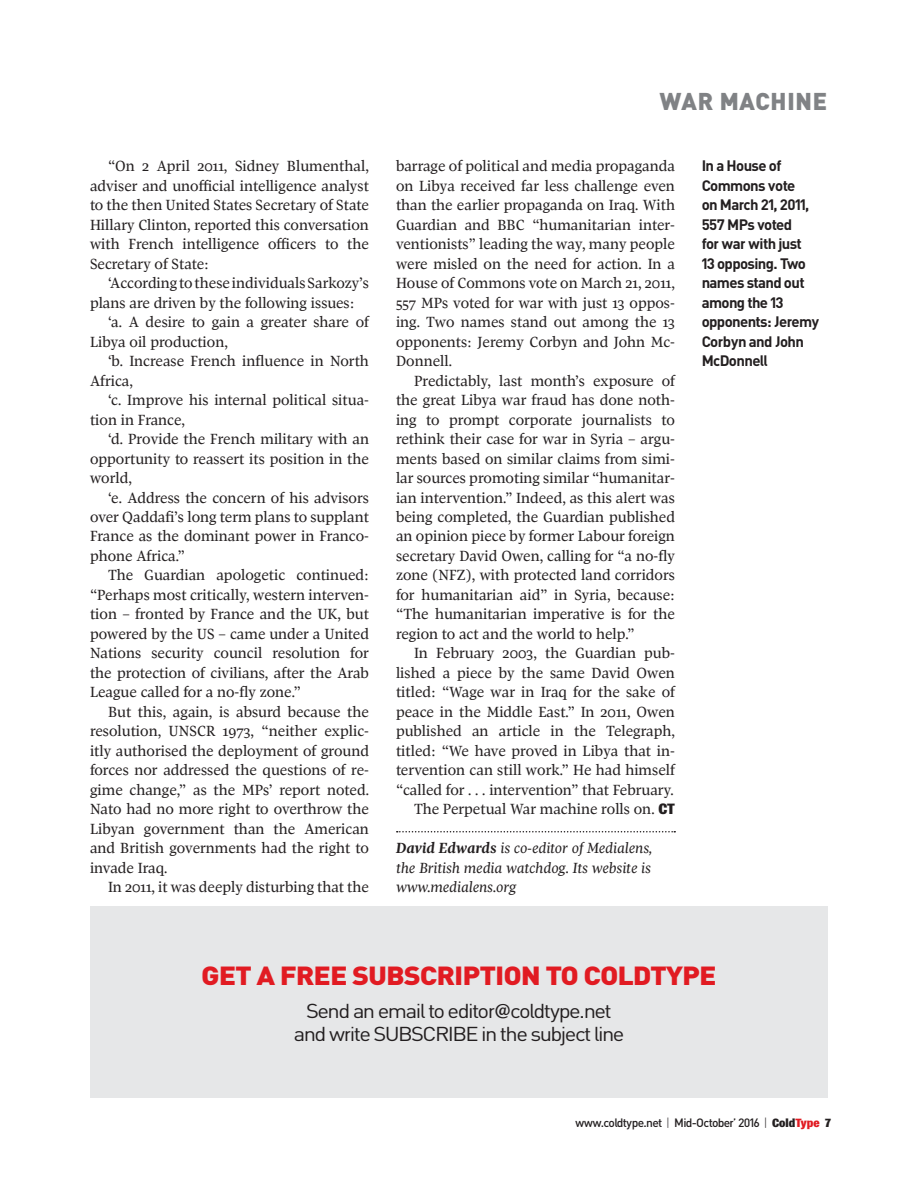
<style>
.page{position:relative;width:918px;height:1188px;background:#fff}
.page>*{position:absolute;margin:0;border:0;box-sizing:border-box;transform-origin:0 0}
.t1{font:900 25.95px "Nu Din";letter-spacing:.01em;color:#e11b22;scale:1.1 1}
.t2{font:900 24px "Nu Din";letter-spacing:.06em;color:#808285}
.t3{font:19.95px/23.2px "Nu Din";letter-spacing:-.01em;color:#231f20;text-align:center;scale:1.1 1}
.t4{font:15px/19.5px "Pratt Nova Text";color:#231f20;text-align:justify}
.t5{font:700 15px/19.5px "Nu Din";letter-spacing:.005em;color:#231f20}
.t6{font:italic 15px/19.5px "Pratt Nova Text";color:#231f20;text-align:justify}
.t7{font:500 12px "Nu Din";color:#231f20}
.s1{font-family:"Brown";font-weight:800}
.s2{font-family:"Pratt Pro";font-weight:700}
.s3{font-family:"Brown"}
.s4{font-weight:300}
.s5{font-family:"Brown";font-weight:800;color:#e11b22}
</style>
<div class="page">
<svg style="left:397px;top:831px;width:278px;height:1px"></svg>
<div style="left:90px;top:906px;width:738px;height:192px;background:#e6e7e8"></div>
<p class="t4" style="left:90px;top:157px;width:281px;text-indent:18px">“On 2 April 2011, Sidney Blumenthal, adviser and unofficial intelligence analyst to the then United States Secretary of State Hillary Clinton, reported this conversation with French intelligence officers to the Secretary of State:</p>
<p class="t4" style="left:108px;top:274px;width:262px">‘According to these individuals Sarkozy’s</p>
<p class="t4" style="left:90px;top:293px;width:266px">plans are driven by the following issues:</p>
<p class="t4" style="left:108px;top:313px;width:262px">‘a. A desire to gain a greater share of</p>
<p class="t4" style="left:90px;top:332px;width:139px">Libya oil production,</p>
<p class="t4" style="left:108px;top:352px;width:262px">‘b. Increase French influence in North</p>
<p class="t4" style="left:90px;top:371px;width:44px">Africa,</p>
<p class="t4" style="left:108px;top:391px;width:263px">‘c. Improve his internal political situa-</p>
<p class="t4" style="left:90px;top:410px;width:97px">tion in France,</p>
<p class="t4" style="left:108px;top:430px;width:263px">‘d. Provide the French military with an</p>
<p class="t4" style="left:90px;top:449px;width:281px">opportunity to reassert its position in the</p>
<p class="t4" style="left:90px;top:469px;width:43px">world,</p>
<p class="t4" style="left:108px;top:488px;width:263px">‘e. Address the concern of his advisors</p>
<p class="t4" style="left:90px;top:508px;width:281px">over Qaddafi’s long term plans to supplant</p>
<p class="t4" style="left:90px;top:527px;width:281px">France as the dominant power in Franco-</p>
<p class="t4" style="left:90px;top:547px;width:96px">phone Africa.”</p>
<p class="t4" style="left:108px;top:566px;width:262px">The Guardian apologetic continued:</p>
<p class="t4" style="left:90px;top:586px;width:280px">“Perhaps most critically, western interven-</p>
<p class="t4" style="left:90px;top:605px;width:280px">tion – fronted by France and the UK, but</p>
<p class="t4" style="left:90px;top:625px;width:281px">powered by the US – came under a United</p>
<p class="t4" style="left:90px;top:644px;width:281px">Nations security council resolution for</p>
<p class="t4" style="left:90px;top:664px;width:280px">the protection of civilians, after the Arab</p>
<p class="t4" style="left:90px;top:683px;width:212px">League called for a no-fly zone.”</p>
<p class="t4" style="left:108px;top:703px;width:262px">But this, again, is absurd because the</p>
<p class="t4" style="left:90px;top:722px;width:281px">resolution, UNSCR 1973, “neither explic-</p>
<p class="t4" style="left:90px;top:742px;width:281px">itly authorised the deployment of ground</p>
<p class="t4" style="left:90px;top:761px;width:281px">forces nor addressed the questions of re-</p>
<p class="t4" style="left:90px;top:781px;width:280px">gime change,” as the MPs’ report noted.</p>
<p class="t4" style="left:90px;top:800px;width:280px">Nato had no more right to overthrow the</p>
<p class="t4" style="left:90px;top:820px;width:280px">Libyan government than the American</p>
<p class="t4" style="left:90px;top:839px;width:281px">and British governments had the right to</p>
<p class="t4" style="left:90px;top:859px;width:79px">invade Iraq.</p>
<p class="t4" style="left:108px;top:878px;width:263px">In 2011, it was deeply disturbing that the</p>
<h2 class="t2" style="left:660px;top:85px;width:168px">WAR MACHINE</h2>
<p class="t4" style="left:396px;top:157px;width:281px">barrage of political and media propaganda on Libya received far less challenge even than the earlier propaganda on Iraq. With Guardian and BBC “humanitarian inter&shy;ventionists” leading the way, many people were misled on the need for action. In a House of Commons vote on March 21, 2011, 557 MPs voted for war with just 13 oppos&shy;ing. Two names stand out among the 13 opponents: Jeremy Corbyn and John Mc-Donnell.</p>
<p class="t4" style="left:396px;top:371px;width:281px;text-indent:18px">Predictably, last month’s exposure of the great Libya war fraud has done noth&shy;ing to prompt corporate journalists to rethink their case for war in Syria – argu&shy;ments based on similar claims from simi&shy;lar sources promoting similar “humanitar&shy;ian intervention.” Indeed, as this alert was being completed, the Guardian published an opinion piece by former Labour foreign secretary David Owen, calling for “a no-fly zone (NFZ), with protected land corridors for humanitarian aid” in Syria, because: “The humanitarian imperative is for the region to act and the world to help.”</p>
<p class="t4" style="left:396px;top:644px;width:281px;text-align:right">In February 2003, the Guardian pub&shy;lished a piece by the same David Owen titled: “Wage war in Iraq for the sake of peace in the Middle East.” In 2011, Owen published an article in the Telegraph, titled: “We have proved in Libya that in&shy;tervention can still work.” He had himself “called for . . . intervention” that February.<br>The Perpetual War machine rolls on. <span class="s1">CT</span></p>
<p class="t6" style="left:396px;top:839px;width:258px"><span class="s2">David Edwards</span> is co-editor of Medialens, the British media watchdog. Its website is www.medialens.org</p>
<p class="t5" style="left:702px;top:155px;width:119px">In a House of<br>Commons vote<br>on March 21, 2011,<br>557 MPs voted<br>for war with just<br>13 opposing. Two names stand out among the 13 opponents: Jeremy<br>Corbyn and John<br>McDonnell</p>
<h1 class="t1" style="left:202px;top:958px;width:364px">GET A FREE SUBSCRIPTION TO COLDTYPE</h1>
<h3 class="t3" style="left:294px;top:999px;width:301px">Send an email to editor<span class="s3">@</span>coldtype.net and write subscribe in the subject line</h3>
<p class="t7" style="left:576px;top:1115px;width:257px">www.coldtype.net <span class="s4">|</span> Mid-October’ 2016 <span class="s4">|</span> <span class="s1">Cold</span><span class="s5">Type</span> <span class="s1">7</span></p>
</div>
